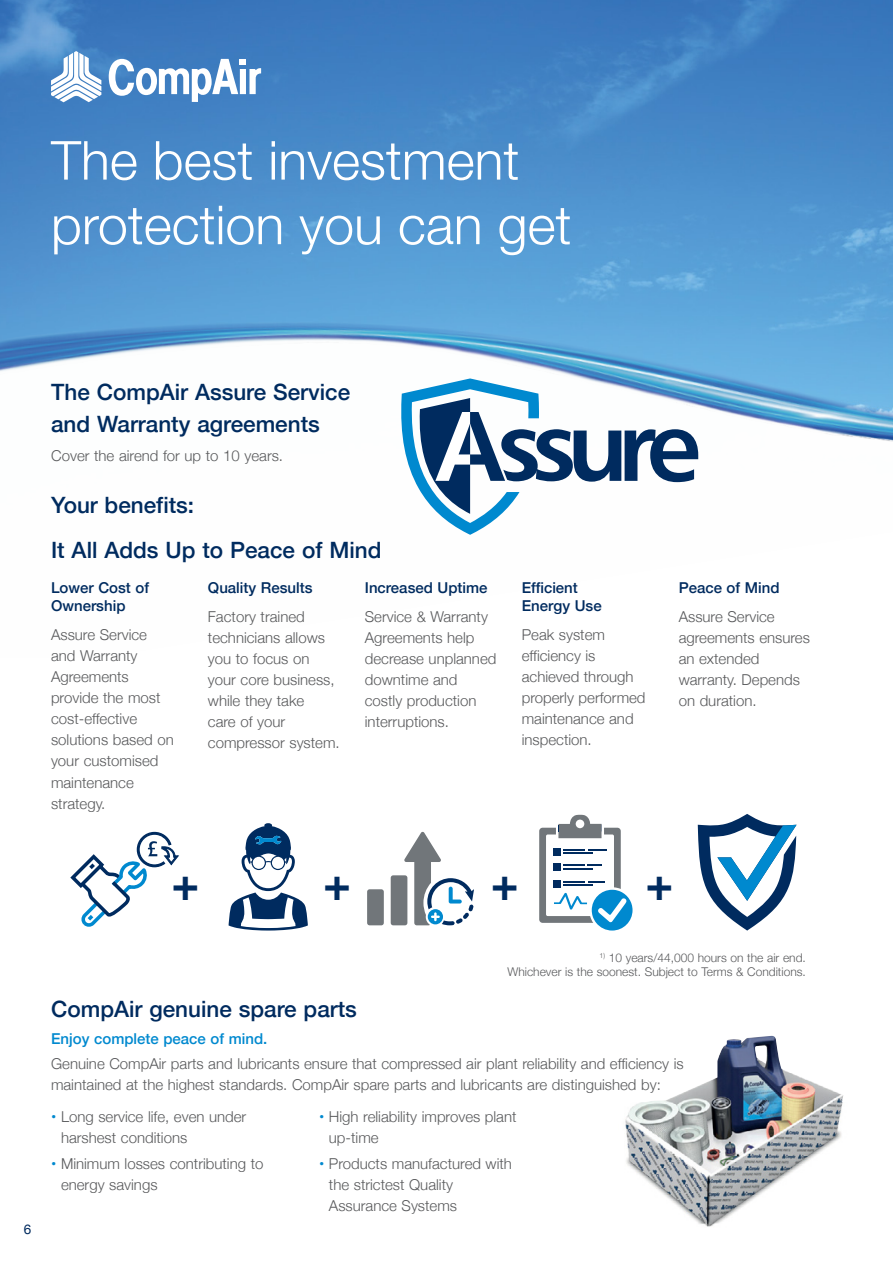
<style>
.page{position:relative;width:893px;height:1263px;background:#fff}
.page>*{position:absolute;margin:0;border:0;box-sizing:border-box;transform-origin:0 0}
.t1{font:300 53.85px/64.5px "Helvetica Neue";color:#fff}
.t2{font:700 46.5px "Helvetica Neue";color:#002b5f}
.t3{font:500 22.5px/31.5px "Helvetica Neue";color:#002b5f}
.t4{font:300 15px/21px "Helvetica Neue";color:#58595b}
.t5{font:500 15px/18px "Helvetica Neue";color:#002b5f}
.t6{font:500 15px "Helvetica Neue";color:#0089cf}
.t7{font:13.5px "Helvetica Neue";color:#002b5f}
.t8{font:300 12px/14.4px "Helvetica Neue";color:#58595b;text-align:right}
.s1{font-weight:700;color:#0089cf}
</style>
<div class="page">
<img style="left:0;top:0;width:893px;height:316px">
<svg style="left:0;top:316px;width:893px;height:615px"></svg>
<img style="left:0;top:321px;width:893px;height:210px">
<svg style="left:109px;top:59px;width:152px;height:43px"></svg>
<svg style="left:51px;top:51px;width:50px;height:51px"></svg>
<svg style="left:400px;top:378px;width:298px;height:157px"></svg>
<svg style="left:229px;top:823px;width:79px;height:107px"></svg>
<svg style="left:539px;top:815px;width:93px;height:115px"></svg>
<div style="left:367px;top:889px;width:17px;height:36px;background:#71767a;border-radius:3px"></div>
<div style="left:391px;top:875px;width:16px;height:50px;background:#71767a;border-radius:3px"></div>
<svg style="left:68px;top:831px;width:112px;height:97px"></svg>
<svg style="left:698px;top:814px;width:99px;height:116px"></svg>
<svg style="left:404px;top:831px;width:70px;height:94px"></svg>
<img style="left:626px;top:1036px;width:217px;height:190px">
<h1 class="t1" style="left:51px;top:124px;width:522px">The best investment protection you can get</h1>
<h3 class="t3" style="left:51px;top:375px;width:301px">The CompAir Assure Service and Warranty agreements</h3>
<p class="t4" style="left:51px;top:444px;width:233px">Cover the airend for up to 10 years.</p>
<h3 class="t3" style="left:51px;top:481px;width:332px;line-height:44.4px">Your benefits:<br>It All Adds Up to Peace of Mind</h3>
<p class="t5" style="left:51px;top:577px;width:100px">Lower Cost of<br>Ownership</p>
<p class="t4" style="left:51px;top:623px;width:124px">Assure Service and Warranty<br>Agreements provide the most cost-effective solutions based on your customised maintenance strategy.</p>
<p class="t5" style="left:208px;top:577px;width:106px">Quality Results</p>
<p class="t4" style="left:208px;top:605px;width:133px">Factory trained technicians allows you to focus on your core business, while they take<br>care of your compressor system.</p>
<p class="t5" style="left:365px;top:577px;width:124px">Increased Uptime</p>
<p class="t4" style="left:365px;top:605px;width:133px">Service &amp; Warranty<br>Agreements help decrease unplanned downtime and costly production interruptions.</p>
<p class="t5" style="left:522px;top:577px;width:81px">Efficient<br>Energy Use</p>
<p class="t4" style="left:522px;top:623px;width:125px">Peak system efficiency is achieved through properly performed maintenance and inspection.</p>
<p class="t5" style="left:679px;top:577px;width:102px">Peace of Mind</p>
<p class="t4" style="left:679px;top:605px;width:133px">Assure Service agreements ensures an extended warranty. Depends on duration.</p>
<h2 class="t2" style="left:172px;top:846px;width:29px">+</h2>
<h2 class="t2" style="left:323px;top:846px;width:29px">+</h2>
<h2 class="t2" style="left:491px;top:846px;width:29px">+</h2>
<h2 class="t2" style="left:646px;top:846px;width:29px">+</h2>
<p class="t7" style="left:24px;top:1219px;width:9px">6</p>
<p class="t8" style="left:507px;top:950px;width:300px"><sup>1)</sup> 10 years/44,000 hours on the air end.<br>Whichever is the soonest. Subject to Terms &amp; Conditions.</p>
<h3 class="t3" style="left:51px;top:991px;width:307px">CompAir genuine spare parts</h3>
<p class="t6" style="left:51px;top:1026px;width:218px">Enjoy complete peace of mind.</p>
<p class="t4" style="left:51px;top:1052px;width:634px">Genuine CompAir parts and lubricants ensure that compressed air plant reliability and efficiency is maintained at the highest standards. CompAir spare parts and lubricants are distinguished by:</p>
<p class="t4" style="left:61px;top:1105px;width:187px;text-indent:-10px"><span class="s1">•</span> Long service life, even under harshest conditions</p>
<p class="t4" style="left:61px;top:1152px;width:204px;text-indent:-10px"><span class="s1">•</span> Minimum losses contributing to energy savings</p>
<p class="t4" style="left:329px;top:1105px;width:189px;text-indent:-10px"><span class="s1">•</span> High reliability improves plant up-time</p>
<p class="t4" style="left:329px;top:1152px;width:185px;text-indent:-10px"><span class="s1">•</span> Products manufactured with the strictest Quality<br>Assurance Systems</p>
</div>
